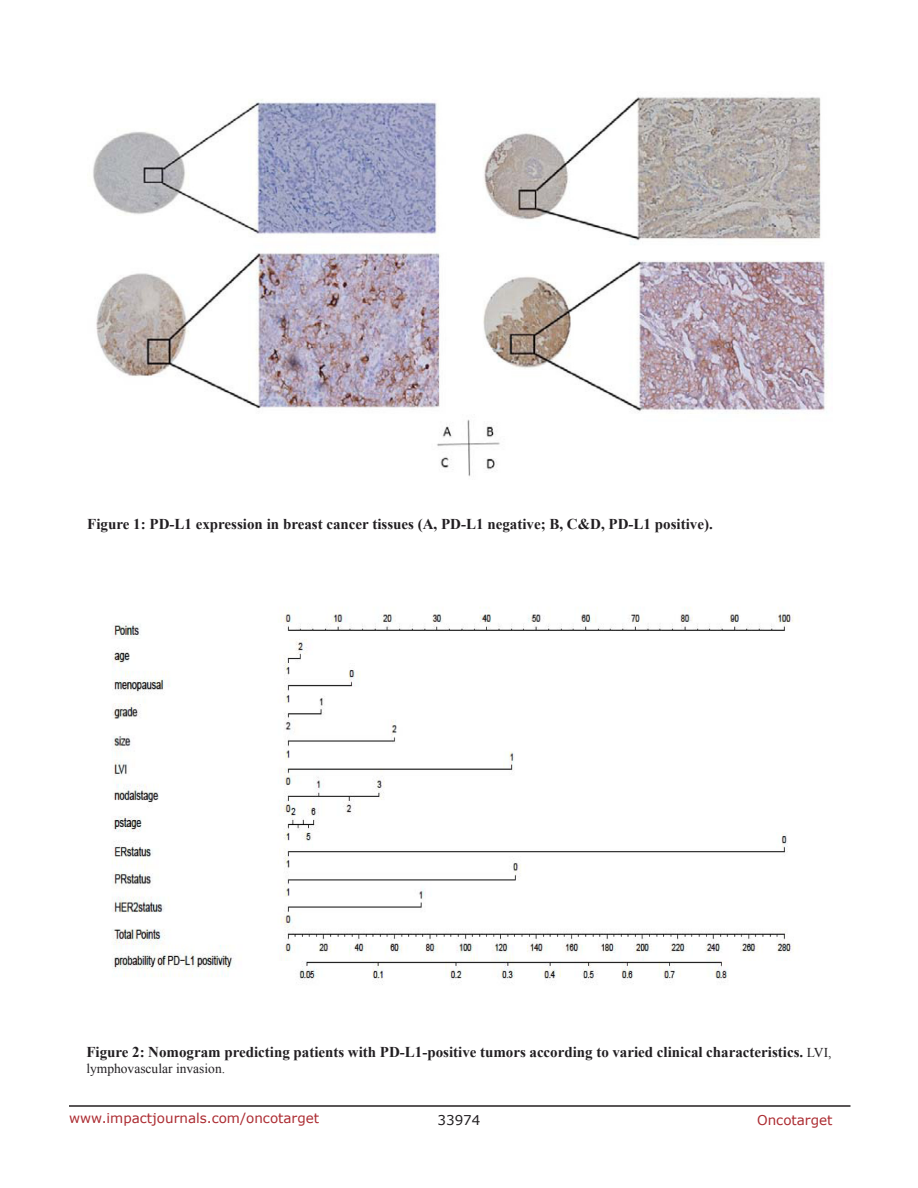
<style>
.page{position:relative;width:918px;height:1188px;background:#fff}
.page>*{position:absolute;margin:0;border:0;box-sizing:border-box;transform-origin:0 0}
.FigureText{font:700 15px "Times New Roman";color:#221f22}
.t1{font:13.5px "Verdana";color:#ac2b31}
.FigureText-2{font:13.5px "Times New Roman";color:#221f22}
.t2{font:13.5px "Verdana";color:#221f22}
.s1{font-weight:400;font-size:13.5px}
</style>
<div class="page">
<hr style="left:69px;top:1105px;width:781px;height:2px;background:#231f20">
<img style="left:93px;top:97px;width:734px;height:380px">
<img style="left:112px;top:607px;width:682px;height:378px">
<p class="FigureText" style="left:87px;top:513px;width:627px">Figure 1: PD-L1 expression in breast cancer tissues (A, PD-L1 negative; B, C&amp;D, PD-L1 positive).</p>
<p class="FigureText" style="left:86px;top:1042px;width:747px">Figure 2: Nomogram predicting patients with PD-L1-positive tumors according to varied clinical characteristics. <span class="s1">LVI,</span></p>
<p class="FigureText-2" style="left:86px;top:1060px;width:140px">lymphovascular invasion.</p>
<p class="t1" style="left:69px;top:1109px;width:252px">www.impactjournals.com/oncotarget</p>
<p class="t2" style="left:438px;top:1111px;width:44px">33974</p>
<p class="t1" style="left:757px;top:1111px;width:77px">Oncotarget</p>
</div>
